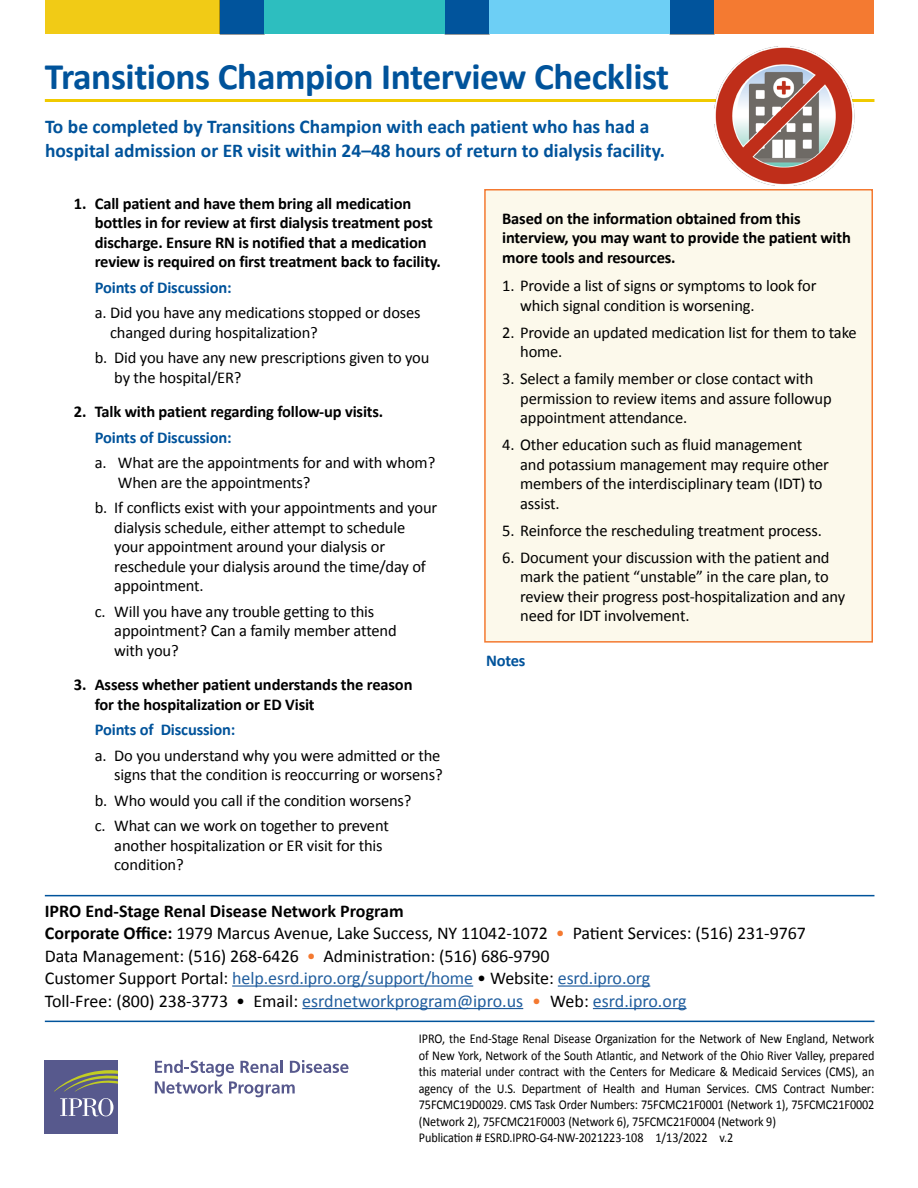
<style>
.page{position:relative;width:918px;height:1188px;background:#fff}
.page>*{position:absolute;margin:0;border:0;box-sizing:border-box;transform-origin:0 0}
.t1{font:700 37.5px "Calibri";letter-spacing:-.01em;color:#00539b}
.Body_NEW{font:700 19.5px/24px "Calibri";color:#00539b}
.contact{font:18px "Calibri";letter-spacing:-.005em;color:#215e9e}
.contact-2{font:18px "Calibri";letter-spacing:-.005em;color:#000}
.contact-3{font:700 18px "Calibri";color:#000}
.Body_NEW-2{font:16.5px/19.5px "Calibri";letter-spacing:-.01em;color:#000}
.Body_NEW-3{font:700 16.5px/19.5px "Calibri";letter-spacing:-.01em;color:#000}
.Body_NEW-4{font:700 16.5px "Calibri";letter-spacing:-.01em;color:#00539b}
.Disclaimer{font:13.5px/16.5px "Calibri";letter-spacing:-.005em;color:#000;text-align:justify;scale:.9 1}
.s1{font-weight:700}
.s2{color:#f47930}
.s3{color:#000}
</style>
<div class="page">
<hr style="left:45px;top:99px;width:829px;height:3px;background:#f0ca00">
<hr style="left:45px;top:1021px;width:829px;height:1px;background:#00539b">
<hr style="left:45px;top:895px;width:829px;height:1px;background:#00539b">
<div style="left:45px;top:0;width:175px;height:34px;background:#f1cb16"></div>
<div style="left:714px;top:0;width:160px;height:34px;background:#f47a31"></div>
<div style="left:220px;top:0;width:44px;height:34px;background:#01549c"></div>
<div style="left:264px;top:0;width:181px;height:34px;background:#2dbebf"></div>
<div style="left:445px;top:0;width:44px;height:34px;background:#01549c"></div>
<div style="left:489px;top:0;width:181px;height:34px;background:#6dcff5"></div>
<div style="left:670px;top:0;width:44px;height:34px;background:#01549c"></div>
<div style="left:484px;top:189px;width:389px;height:454px;background:#fcf9eb;border:2px solid #f47930"></div>
<img style="left:715px;top:47px;width:140px;height:138px">
<hr style="left:232px;top:985px;width:241px;height:2px;background:#215e9e">
<hr style="left:558px;top:985px;width:92px;height:2px;background:#215e9e">
<hr style="left:302px;top:1008px;width:221px;height:1px;background:#215e9e">
<hr style="left:593px;top:1008px;width:94px;height:1px;background:#215e9e">
<div style="left:45px;top:1060px;width:73px;height:74px;background:#57598d"></div>
<svg style="left:54px;top:1070px;width:64px;height:22px"></svg>
<svg style="left:60px;top:1098px;width:53px;height:18px"></svg>
<svg style="left:155px;top:1060px;width:194px;height:37px"></svg>
<h1 class="t1" style="left:45px;top:50px;width:626px">Transitions Champion Interview Checklist</h1>
<p class="Body_NEW" style="left:45px;top:114px;width:621px">To be completed by Transitions Champion with each patient who has had a hospital admission or ER visit within 24–48 hours of return to dialysis facility.</p>
<p class="Body_NEW-3" style="left:95px;top:193px;width:348px;text-indent:-21px">1. Call patient and have them bring all medication bottles in for review at first dialysis treatment post discharge. Ensure RN is notified that a medication review is required on first treatment back to facility.</p>
<p class="Body_NEW-4" style="left:95px;top:275px;width:139px">Points of Discussion:</p>
<p class="Body_NEW-2" style="left:110px;top:302px;width:312px;text-indent:-15px">a. Did you have any medications stopped or doses changed during hospitalization?</p>
<p class="Body_NEW-2" style="left:114px;top:347px;width:317px;text-indent:-19px">b. Did you have any new prescriptions given to you by the hospital/ER?</p>
<p class="Body_NEW-3" style="left:74px;top:401px;width:311px">2. Talk with patient regarding follow-up visits.</p>
<p class="Body_NEW-4" style="left:95px;top:425px;width:139px">Points of Discussion:</p>
<p class="Body_NEW-2" style="left:118px;top:452px;width:319px;text-indent:-23px">a. What are the appointments for and with whom?<br>When are the appointments?</p>
<p class="Body_NEW-2" style="left:114px;top:497px;width:324px;text-indent:-19px">b. If conflicts exist with your appointments and your dialysis schedule, either attempt to schedule your appointment around your dialysis or reschedule your dialysis around the time/day of appointment.</p>
<p class="Body_NEW-2" style="left:114px;top:601px;width:284px;text-indent:-19px">c. Will you have any trouble getting to this appointment? Can a family member attend with you?</p>
<p class="Body_NEW-3" style="left:95px;top:674px;width:319px;text-indent:-21px">3. Assess whether patient understands the reason for the hospitalization or ED Visit</p>
<p class="Body_NEW-4" style="left:95px;top:718px;width:142px">Points of Discussion:</p>
<p class="Body_NEW-2" style="left:95px;top:745px;width:349px;text-align:right">a. Do you understand why you were admitted or the signs that the condition is reoccurring or worsens?</p>
<p class="Body_NEW-2" style="left:95px;top:790px;width:318px">b. Who would you call if the condition worsens?</p>
<p class="Body_NEW-2" style="left:114px;top:815px;width:276px;text-indent:-19px">c. What can we work on together to prevent another hospitalization or ER visit for this condition?</p>
<p class="Body_NEW-3" style="left:502px;top:208px;width:350px">Based on the information obtained from this interview, you may want to provide the patient with more tools and resources.</p>
<p class="Body_NEW-2" style="left:520px;top:275px;width:298px;text-indent:-18px">1. Provide a list of signs or symptoms to look for which signal condition is worsening.</p>
<p class="Body_NEW-2" style="left:520px;top:322px;width:338px;text-indent:-18px">2. Provide an updated medication list for them to take home.</p>
<p class="Body_NEW-2" style="left:520px;top:368px;width:313px;text-indent:-18px">3. Select a family member or close contact with permission to review items and assure followup appointment attendance.</p>
<p class="Body_NEW-2" style="left:520px;top:434px;width:310px;text-indent:-18px">4. Other education such as fluid management and potassium management may require other members of the interdisciplinary team (IDT) to assist.</p>
<p class="Body_NEW-2" style="left:502px;top:520px;width:321px">5. Reinforce the rescheduling treatment process.</p>
<p class="Body_NEW-2" style="left:520px;top:547px;width:326px;text-indent:-18px">6. Document your discussion with the patient and mark the patient “unstable” in the care plan, to review their progress post-hospitalization and any need for IDT involvement.</p>
<p class="Body_NEW-4" style="left:486px;top:649px;width:41px">Notes</p>
<p class="contact-3" style="left:45px;top:898px;width:360px">IPRO End-Stage Renal Disease Network Program</p>
<p class="contact-2" style="left:45px;top:921px;width:763px"><span class="s1">Corporate Office:</span> 1979 Marcus Avenue, Lake Success, NY 11042-1072 <span class="s2">•</span> Patient Services: (516) 231-9767</p>
<p class="contact-2" style="left:45px;top:943px;width:506px">Data Management: (516) 268-6426 <span class="s2">•</span> Administration: (516) 686-9790</p>
<p class="contact" style="left:45px;top:966px;width:607px"><span class="s3">Customer Support Portal:</span> help.esrd.ipro.org/support/home <span class="s3">• Website:</span> esrd.ipro.org</p>
<p class="contact" style="left:45px;top:988px;width:643px"><span class="s3">Toll-Free: (800) 238-3773 • Email:</span> esrdnetworkprogram@ipro.us <span class="s2">•</span> <span class="s3">Web:</span> esrd.ipro.org</p>
<p class="Disclaimer" style="left:419px;top:1030px;width:508px">IPRO, the End-Stage Renal Disease Organization for the Network of New England, Network of New York, Network of the South Atlantic, and Network of the Ohio River Valley, prepared this material under contract with the Centers for Medicare &amp; Medicaid Services (CMS), an agency of the U.S. Department of Health and Human Services. CMS Contract Number:<br>75FCMC19D0029. CMS Task Order Numbers: 75FCMC21F0001 (Network 1), 75FCMC21F0002 (Network 2), 75FCMC21F0003 (Network 6), 75FCMC21F0004 (Network 9)</p>
<p class="Disclaimer" style="left:419px;top:1129px;width:351px">Publication # ESRD.IPRO-G4-NW-2021223-108 1/13/2022 v.2</p>
</div>
